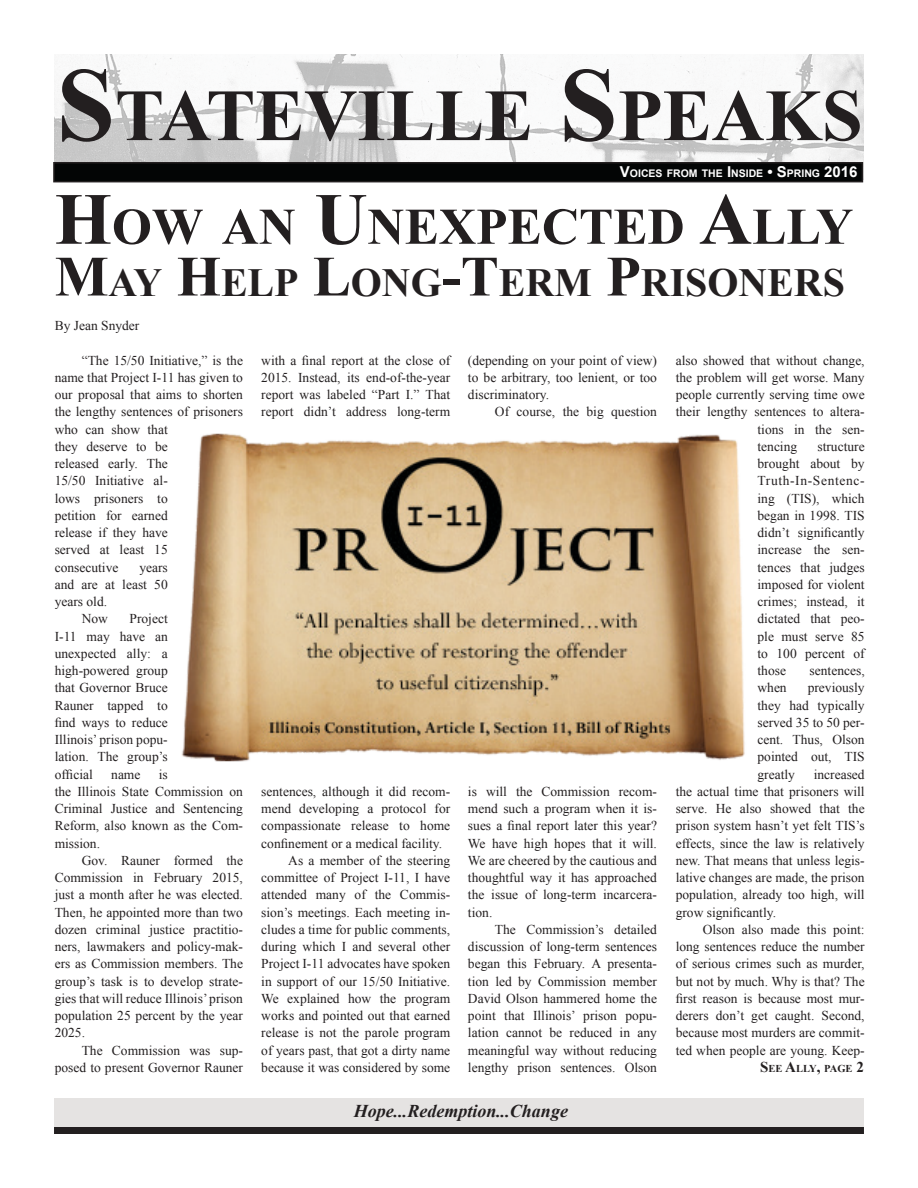
<style>
.page{position:relative;width:918px;height:1188px;background:#fff}
.page>*{position:absolute;margin:0;border:0;box-sizing:border-box;transform-origin:0 0}
.t1{font:700 73.5px "Times New Roman";color:#231f20}
.t2{font:700 51.45px "Times New Roman";color:#231f20}
.t3{font:700 39.9px "Times New Roman";color:#231f20}
.t4{font:italic 700 18px "Times New Roman";color:#231f20}
.t5{font:13.5px/17.2px "Times New Roman";color:#231f20;text-align:justify}
.t6{font:700 10.5px "Arial";color:#fff}
.t7{font:700 10.5px "Times New Roman";color:#231f20}
.s1{font-size:105px}
.s2{font-size:15px}
.s3{font-size:73.5px}
.s4{font-size:57px}
</style>
<div class="page">
<img style="left:54px;top:54px;width:809px;height:108px">
<div style="left:54px;top:163px;width:808px;height:19px;background:#030505"></div>
<div style="left:53px;top:162px;width:810px;height:20px;border:2px solid #231f20"></div>
<div style="left:54px;top:1126px;width:810px;height:8px;background:#231f20"></div>
<div style="left:54px;top:1098px;width:810px;height:28px;background:#e5e3e2"></div>
<img style="left:181px;top:433px;width:564px;height:329px">
<h1 class="t1" style="left:57px;top:65px;width:801px"><span class="s1">S</span>TATEVILLE <span class="s1">S</span>PEAKS</h1>
<p class="t6" style="left:620px;top:167px;width:239px"><span class="s2">V</span>OICES FROM THE <span class="s2">I</span> NSIDE <span class="s2">• S</span>PRING <span class="s2">2016</span></p>
<h2 class="t2" style="left:55px;top:191px;width:800px"><span class="s3">H</span>OW AN <span class="s3">U</span>NEXPECTED <span class="s3">A</span>LLY</h2>
<h3 class="t3" style="left:55px;top:255px;width:788px"><span class="s4">M</span>AY <span class="s4">H</span>ELP <span class="s4">L</span>ONG<span class="s4">-T</span>ERM <span class="s4">P</span>RISONERS</h3>
<p class="t5" style="left:55px;top:317px;width:86px">By Jean Snyder</p>
<p class="t5" style="left:55px;top:351px;width:190px;text-align:left;text-indent:27px">“The 15/50 Initiative,” is the name that Project I-11 has given to our proposal that aims to shorten the lengthy sentences of prisoners who can show that<br>they deserve to be<br>released early. The<br>15/50 Initiative al-<br>lows prisoners to<br>petition for earned<br>release if they have<br>served at least 15<br>consecutive</p>
<p class="t5" style="left:139px;top:558px;width:30px">years</p>
<p class="t5" style="left:55px;top:575px;width:115px">and are at least 50</p>
<p class="t5" style="left:55px;top:593px;width:54px">years old.</p>
<p class="t5" style="left:82px;top:610px;width:28px">Now</p>
<p class="t5" style="left:55px;top:610px;width:115px;text-indent:75px">Project I-11 may have an unexpected ally: a high-powered group that Governor Bruce Rauner tapped to find ways to reduce Illinois’ prison popu&shy;lation. The group’s official</p>
<p class="t5" style="left:55px;top:765px;width:190px;text-align:left;text-indent:104px">is<br>the Illinois State Commission on<br>Criminal Justice and Sentencing<br>Reform, also known as the Com&shy;mission.</p>
<p class="t5" style="left:55px;top:851px;width:190px;text-indent:27px">Gov. Rauner formed the Commission in February 2015, just a month after he was elected.<br>Then, he appointed more than two dozen criminal justice practitio&shy;ners, lawmakers and policy-mak&shy;ers as Commission members. The group’s task is to develop strate&shy;gies that will reduce Illinois’ prison population 25 percent by the year 2025.</p>
<p class="t5" style="left:55px;top:1041px;width:190px;text-align:right">The Commission was sup&shy;posed to present Governor Rauner</p>
<p class="t5" style="left:111px;top:765px;width:31px">name</p>
<p class="t5" style="left:261px;top:351px;width:191px">with a final report at the close of 2015. Instead, its end-of-the-year report was labeled “Part I.” That report didn’t address long-term</p>
<p class="t5" style="left:468px;top:351px;width:191px">(depending on your point of view) to be arbitrary, too lenient, or too discriminatory.</p>
<p class="t5" style="left:495px;top:403px;width:163px">Of course, the big question</p>
<p class="t5" style="left:261px;top:782px;width:190px">sentences, although it did recom-</p>
<p class="t5" style="left:261px;top:800px;width:191px">mend developing a protocol for</p>
<p class="t5" style="left:261px;top:817px;width:191px">compassionate release to home</p>
<p class="t5" style="left:261px;top:834px;width:182px">confinement or a medical facility.</p>
<p class="t5" style="left:288px;top:851px;width:164px">As a member of the steering</p>
<p class="t5" style="left:261px;top:869px;width:191px">committee of Project I-11, I have</p>
<p class="t5" style="left:261px;top:886px;width:190px">attended many of the Commis-</p>
<p class="t5" style="left:261px;top:903px;width:191px">sion’s meetings. Each meeting in-</p>
<p class="t5" style="left:261px;top:920px;width:191px">cludes a time for public comments,</p>
<p class="t5" style="left:261px;top:938px;width:190px">during which I and several other</p>
<p class="t5" style="left:261px;top:955px;width:191px">Project I-11 advocates have spoken</p>
<p class="t5" style="left:261px;top:972px;width:191px">in support of our 15/50 Initiative.</p>
<p class="t5" style="left:261px;top:989px;width:191px">We explained how the program</p>
<p class="t5" style="left:261px;top:1007px;width:191px">works and pointed out that earned</p>
<p class="t5" style="left:261px;top:1024px;width:190px">release is not the parole program</p>
<p class="t5" style="left:261px;top:1041px;width:190px">of years past, that got a dirty name</p>
<p class="t5" style="left:261px;top:1058px;width:190px">because it was considered by some</p>
<p class="t5" style="left:468px;top:782px;width:191px">is will the Commission recom&shy;mend such a program when it is&shy;sues a final report later this year?<br>We have high hopes that it will.<br>We are cheered by the cautious and thoughtful way it has approached the issue of long-term incarcera&shy;tion.</p>
<p class="t5" style="left:468px;top:920px;width:191px;text-indent:27px">The Commission’s detailed discussion of long-term sentences began this February. A presenta&shy;tion led by Commission member David Olson hammered home the point that Illinois’ prison popu&shy;lation cannot be reduced in any meaningful way without reducing lengthy prison sentences. Olson</p>
<h3 class="t4" style="left:354px;top:1099px;width:216px">Hope...Redemption...Change</h3>
<p class="t5" style="left:676px;top:351px;width:191px">also showed that without change,</p>
<p class="t5" style="left:676px;top:369px;width:191px">the problem will get worse. Many</p>
<p class="t5" style="left:676px;top:386px;width:190px">people currently serving time owe</p>
<p class="t5" style="left:676px;top:403px;width:190px">their lengthy sentences to altera-</p>
<p class="t5" style="left:758px;top:420px;width:109px">tions in the sen-</p>
<p class="t5" style="left:758px;top:438px;width:41px">tencing</p>
<p class="t5" style="left:758px;top:438px;width:109px;text-indent:60px">structure brought about by Truth-In-Sentenc&shy;ing (TIS), which began in 1998. TIS didn’t significantly increase the sen&shy;tences that judges imposed for violent crimes; instead, it dictated that peo&shy;ple must serve 85 to 100 percent of those</p>
<p class="t5" style="left:810px;top:662px;width:57px">sentences,</p>
<p class="t5" style="left:758px;top:679px;width:109px;text-indent:50px">previously they had typically served 35 to 50 per&shy;cent. Thus, Olson pointed out, TIS greatly</p>
<p class="t5" style="left:758px;top:679px;width:31px">when</p>
<p class="t5" style="left:676px;top:765px;width:191px;text-indent:138px">increased the actual time that prisoners will serve. He also showed that the prison system hasn’t yet felt TIS’s effects, since the law is relatively new. That means that unless legis&shy;lative changes are made, the prison population, already too high, will grow significantly.</p>
<p class="t5" style="left:676px;top:921px;width:191px;text-indent:27px">Olson also made this point: long sentences reduce the number of serious crimes such as murder, but not by much. Why is that? The first reason is because most mur&shy;derers don’t get caught. Second, because most murders are commit&shy;ted when people are young. Keep-</p>
<p class="t7" style="left:760px;top:1061px;width:105px"><span class="s2">S</span>EE <span class="s2">A</span>LLY<span class="s2">,</span> PAGE <span class="s2">2</span></p>
</div>
